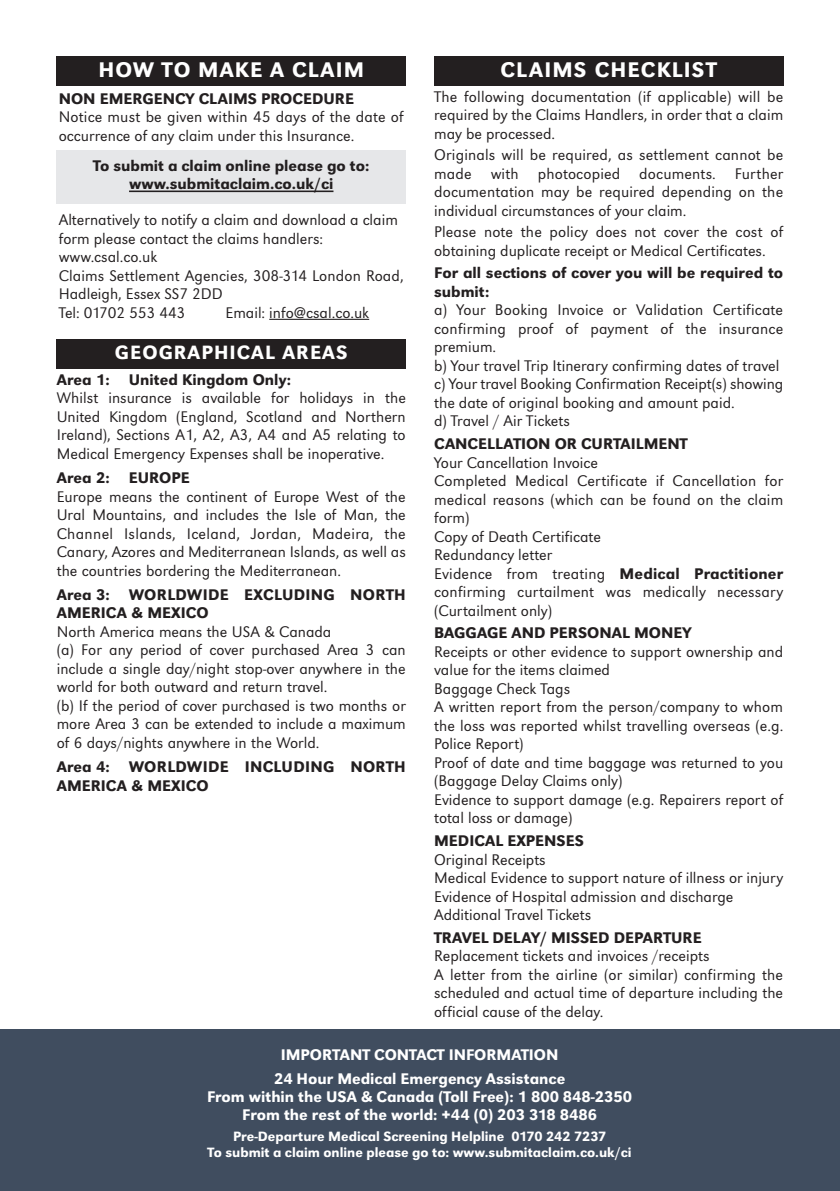
<style>
.page{position:relative;width:840px;height:1191px;background:#fff}
.page>*{position:absolute;margin:0;border:0;box-sizing:border-box;transform-origin:0 0}
.t1{font:500 22px "URW Grotesk T";letter-spacing:.05em;color:#fff}
.t2{font:500 20px "URW Grotesk T";letter-spacing:.05em;color:#fff}
.t3{font:300 16px/18.4px "URW Grotesk T";color:#231f20}
.t4{font:500 16px/18.4px "URW Grotesk T";color:#231f20}
.t5{font:500 16px/23.6px "URW Grotesk T";color:#fff;text-align:center}
.t6{font:500 16px/18.4px "URW Grotesk T";letter-spacing:.02em;color:#231f20}
.t7{font:500 14px/16px "URW Grotesk T";color:#fff;text-align:center}
.s1{font-weight:500}
</style>
<div class="page">
<div style="left:57px;top:150px;width:348px;height:54px;background:#e6e7e9"></div>
<hr style="left:129px;top:190px;width:204px;height:2px;background:#231f20">
<hr style="left:269px;top:319px;width:100px;height:1px;background:#231f20">
<div style="left:57px;top:57px;width:348px;height:29px;background:#231f20"></div>
<div style="left:434px;top:57px;width:348px;height:29px;background:#231f20"></div>
<div style="left:57px;top:339px;width:348px;height:30px;background:#231f20"></div>
<div style="left:0;top:1029px;width:838px;height:162px;background:#404d5f"></div>
<h1 class="t1" style="left:98px;top:57px;width:267px">HOW TO MAKE A CLAIM</h1>
<h1 class="t1" style="left:500px;top:57px;width:217px">CLAIMS CHECKLIST</h1>
<p class="t4" style="left:59px;top:89px;width:296px">NON EMERGENCY CLAIMS PROCEDURE</p>
<p class="t3" style="left:59px;top:108px;width:346px">Notice must be given within 45 days of the date of occurrence of any claim under this Insurance.</p>
<p class="t4" style="left:93px;top:156px;width:277px;text-align:center">To submit a claim online please go to: www.submitaclaim.co.uk/ci</p>
<p class="t3" style="left:59px;top:210px;width:346px">Alternatively to notify a claim and download a claim form please contact the claims handlers: www.csal.co.uk<br>Claims Settlement Agencies, 308-314 London Road, Hadleigh, Essex SS7 2DD<br>Tel: 01702 553 443</p>
<p class="t3" style="left:225px;top:303px;width:145px">Email: info@csal.co.uk</p>
<p class="t2" style="left:115px;top:340px;width:234px">GEOGRAPHICAL AREAS</p>
<p class="t4" style="left:57px;top:370px;width:236px">Area 1: United Kingdom Only:</p>
<p class="t3" style="left:57px;top:389px;width:350px;text-align:justify">Whilst insurance is available for holidays in the United Kingdom (England, Scotland and Northern Ireland), Sections A1, A2, A3, A4 and A5 relating to Medical Emergency Expenses shall be inoperative.</p>
<p class="t4" style="left:57px;top:468px;width:134px">Area 2: EUROPE</p>
<p class="t3" style="left:57px;top:487px;width:350px;text-align:justify">Europe means the continent of Europe West of the Ural Mountains, and includes the Isle of Man, the Channel Islands, Iceland, Jordan, Madeira, the Canary, Azores and Mediterranean Islands, as well as the countries bordering the Mediterranean.</p>
<p class="t4" style="left:57px;top:585px;width:350px">Area 3: WORLDWIDE EXCLUDING NORTH<br>AMERICA &amp; MEXICO</p>
<p class="t3" style="left:57px;top:622px;width:350px">North America means the USA &amp; Canada<br>(a) For any period of cover purchased Area 3 can include a single day/night stop-over anywhere in the world for both outward and return travel.<br>(b) If the period of cover purchased is two months or more Area 3 can be extended to include a maximum of 6 days/nights anywhere in the World.</p>
<p class="t6" style="left:57px;top:757px;width:350px">Area 4: WORLDWIDE INCLUDING NORTH<br>AMERICA &amp; MEXICO</p>
<p class="t3" style="left:434px;top:87px;width:350px;text-align:justify">The following documentation (if applicable) will be required by the Claims Handlers, in order that a claim may be processed.</p>
<p class="t3" style="left:434px;top:145px;width:350px;text-align:justify">Originals will be required, as settlement cannot be made with photocopied documents. Further documentation may be required depending on the individual circumstances of your claim.</p>
<p class="t3" style="left:434px;top:222px;width:350px">Please note the policy does not cover the cost of obtaining duplicate receipt or Medical Certificates.</p>
<p class="t4" style="left:434px;top:263px;width:350px">For all sections of cover you will be required to submit:</p>
<p class="t3" style="left:434px;top:300px;width:350px">a) Your Booking Invoice or Validation Certificate confirming proof of payment of the insurance premium.<br>b) Your travel Trip Itinerary confirming dates of travel c) Your travel Booking Confirmation Receipt(s) showing the date of original booking and amount paid.<br>d) Travel / Air Tickets</p>
<p class="t4" style="left:434px;top:434px;width:255px">CANCELLATION OR CURTAILMENT</p>
<p class="t3" style="left:434px;top:453px;width:350px">Your Cancellation Invoice<br>Completed Medical Certificate if Cancellation for medical reasons (which can be found on the claim form)<br>Copy of Death Certificate<br>Redundancy letter<br>Evidence from treating <span class="s1">Medical Practitioner </span>confirming curtailment was medically necessary (Curtailment only)</p>
<p class="t4" style="left:434px;top:623px;width:259px">BAGGAGE AND PERSONAL MONEY</p>
<p class="t3" style="left:434px;top:642px;width:350px">Receipts or other evidence to support ownership and value for the items claimed<br>Baggage Check Tags<br>A written report from the person/company to whom the loss was reported whilst travelling overseas (e.g.<br>Police Report)<br>Proof of date and time baggage was returned to you (Baggage Delay Claims only)<br>Evidence to support damage (e.g. Repairers report of total loss or damage)</p>
<p class="t4" style="left:434px;top:831px;width:151px">MEDICAL EXPENSES</p>
<p class="t3" style="left:434px;top:850px;width:350px">Original Receipts<br>Medical Evidence to support nature of illness or injury Evidence of Hospital admission and discharge Additional Travel Tickets</p>
<p class="t4" style="left:434px;top:928px;width:269px">TRAVEL DELAY/ MISSED DEPARTURE</p>
<p class="t3" style="left:434px;top:946px;width:350px">Replacement tickets and invoices /receipts<br>A letter from the airline (or similar) confirming the scheduled and actual time of departure including the official cause of the delay.</p>
<p class="t5" style="left:274px;top:1042px;width:292px">IMPORTANT CONTACT INFORMATION<br>24 Hour Medical Emergency Assistance</p>
<p class="t5" style="left:207px;top:1087px;width:426px;line-height:18px">From within the USA &amp; Canada (Toll Free): 1 800 848-2350<br>From the rest of the world: +44 (0) 203 318 8486</p>
<p class="t7" style="left:207px;top:1128px;width:425px">Pre-Departure Medical Screening Helpline 0170 242 7237<br>To submit a claim online please go to: www.submitaclaim.co.uk/ci</p>
</div>
